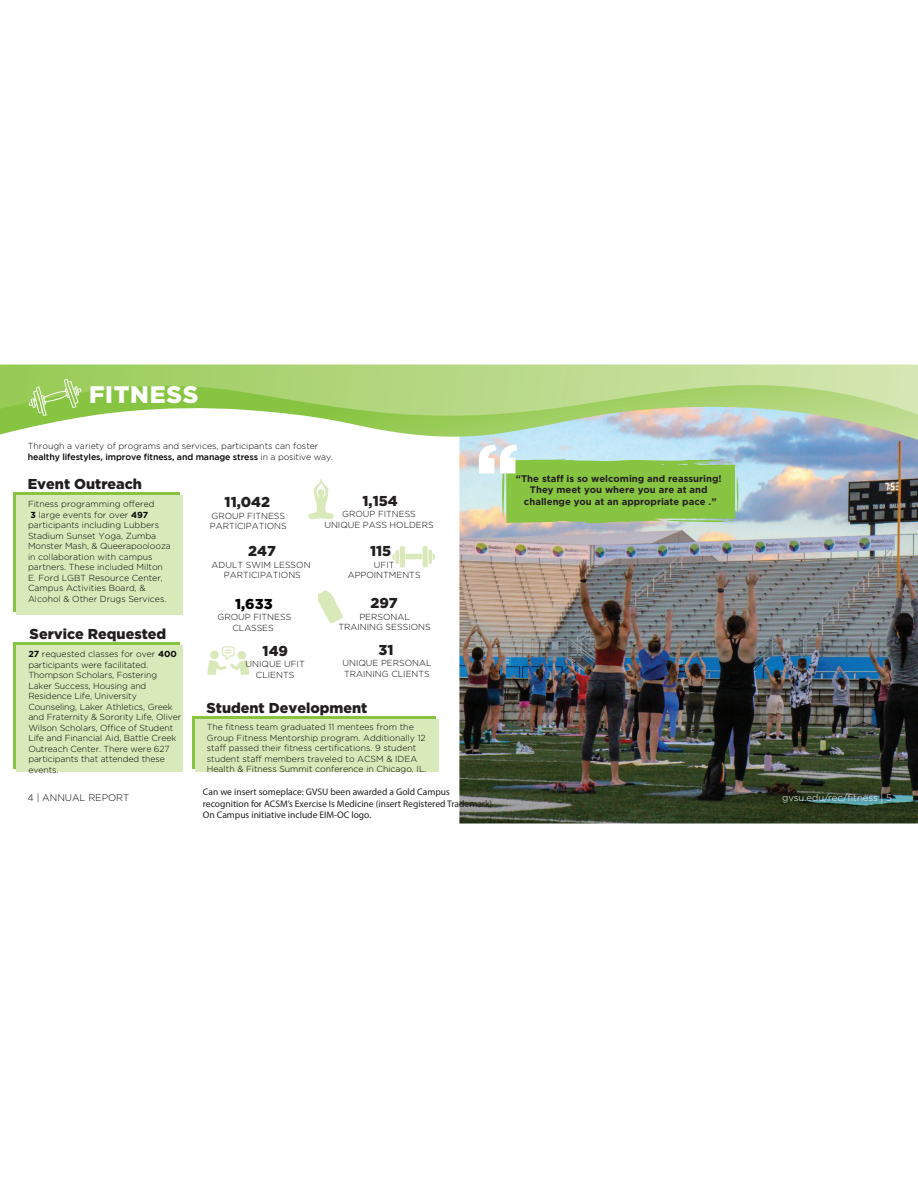
<style>
.page{position:relative;width:918px;height:1188px;background:#fff}
.page>*{position:absolute;margin:0;border:0;box-sizing:border-box;transform-origin:0 0}
.t1{font:900 79.65px "Gotham";color:#fff}
.t2{font:900 23.85px "Gotham";letter-spacing:.03em;color:#fff}
.t3{font:900 14.4px "Gotham";color:#211e1e}
.t4{font:900 14.4px "Gotham";color:#000}
.t5{font:900 14.4px "Gotham";color:#231f20}
.t6{font:9.6px/11.6px "Myriad Pro";color:#231f20}
.t7{font:700 9.6px/11.4px "Gotham";color:#231f20;text-align:center}
.t8{font:300 9.6px "Gotham";letter-spacing:-.01em;color:#fff}
.t9{font:300 9.6px "Gotham";color:#040503}
.t10{font:300 8.7px/10.5px "Gotham";color:#040503;text-align:center}
.t11{font:300 8.7px/10.5px "Gotham";color:#000}
.s1{font-weight:500;color:#040503}
.s2{font-weight:700}
</style>
<div class="page">
<img style="left:459px;top:440px;width:459px;height:384px">
<svg style="left:208px;top:646px;width:41px;height:29px"></svg>
<img style="left:773px;top:785px;width:128px;height:28px">
<div style="left:406px;top:554px;width:16px;height:5px;background:#d9e9b9"></div>
<svg style="left:392px;top:546px;width:13px;height:22px"></svg>
<svg style="left:422px;top:546px;width:13px;height:21px"></svg>
<div style="left:13px;top:492px;width:167px;height:120px;background:#87c441"></div>
<div style="left:16px;top:495px;width:167px;height:120px;background:#d9e9b9"></div>
<div style="left:13px;top:642px;width:167px;height:127px;background:#87c441"></div>
<div style="left:16px;top:645px;width:167px;height:127px;background:#d9e9b9"></div>
<div style="left:192px;top:716px;width:244px;height:52px;background:#87c441"></div>
<div style="left:195px;top:719px;width:243px;height:52px;background:#d9e9b9"></div>
<svg style="left:308px;top:478px;width:26px;height:41px"></svg>
<svg style="left:318px;top:590px;width:25px;height:34px"></svg>
<svg style="left:0;top:364px;width:918px;height:18px"></svg>
<svg style="left:0;top:382px;width:918px;height:58px"></svg>
<svg style="left:29px;top:379px;width:53px;height:37px"></svg>
<svg style="left:502px;top:459px;width:236px;height:65px"></svg>
<h2 class="t2" style="left:89px;top:386px;width:111px">FITNESS</h2>
<p class="t11" style="left:28px;top:442px;width:307px">Through a variety of programs and services, participants can foster <span class="s1">healthy lifestyles, improve fitness, and manage stress</span> in a positive way.</p>
<h3 class="t3" style="left:28px;top:479px;width:116px">Event Outreach</h3>
<p class="t10" style="left:28px;top:500px;width:128px">Fitness programming offered</p>
<p class="t10" style="left:31px;top:510px;width:119px"><span class="s2">3</span> large events for over <span class="s2">497</span></p>
<p class="t10" style="left:28px;top:521px;width:133px">participants including Lubbers</p>
<p class="t10" style="left:28px;top:531px;width:130px">Stadium Sunset Yoga, Zumba</p>
<p class="t10" style="left:28px;top:542px;width:144px">Monster Mash, &amp; Queerapoolooza</p>
<p class="t10" style="left:28px;top:552px;width:126px">in collaboration with campus</p>
<p class="t10" style="left:28px;top:563px;width:137px">partners. These included Milton</p>
<p class="t10" style="left:28px;top:573px;width:136px">E. Ford LGBT Resource Center,</p>
<p class="t10" style="left:28px;top:584px;width:119px">Campus Activities Board, &amp;</p>
<p class="t10" style="left:28px;top:594px;width:140px">Alcohol &amp; Other Drugs Services.</p>
<h3 class="t3" style="left:30px;top:628px;width:138px">Service Requested</h3>
<p class="t10" style="left:28px;top:650px;width:154px;text-align:left"><span class="s2">27</span> requested classes for over <span class="s2">400 </span>participants were facilitated.<br>Thompson Scholars, Fostering<br>Laker Success, Housing and<br>Residence Life, University<br>Counseling, Laker Athletics, Greek and Fraternity &amp; Sorority Life, Oliver<br>Wilson Scholars, Office of Student<br>Life and Financial Aid, Battle Creek<br>Outreach Center. There were 627 participants that attended these events.</p>
<h3 class="t3" style="left:225px;top:497px;width:47px">11,042</h3>
<p class="t10" style="left:210px;top:511px;width:78px;text-align:left">GROUP FITNESS<br>PARTICIPATIONS</p>
<h3 class="t5" style="left:363px;top:495px;width:37px">1,154</h3>
<p class="t10" style="left:324px;top:510px;width:111px">GROUP FITNESS<br>UNIQUE PASS HOLDERS</p>
<h3 class="t3" style="left:248px;top:546px;width:29px">247</h3>
<h3 class="t3" style="left:370px;top:546px;width:23px">115</h3>
<p class="t10" style="left:212px;top:560px;width:100px">ADULT SWIM LESSON<br>PARTICIPATIONS</p>
<p class="t10" style="left:348px;top:560px;width:74px">UFIT<br>APPOINTMENTS</p>
<h3 class="t4" style="left:235px;top:598px;width:39px">1,633</h3>
<p class="t10" style="left:218px;top:613px;width:75px">GROUP FITNESS<br>CLASSES</p>
<h3 class="t3" style="left:371px;top:598px;width:29px">297</h3>
<p class="t10" style="left:339px;top:612px;width:94px">PERSONAL<br>TRAINING SESSIONS</p>
<h3 class="t3" style="left:263px;top:645px;width:27px">149</h3>
<h3 class="t3" style="left:378px;top:644px;width:16px">31</h3>
<p class="t10" style="left:246px;top:659px;width:61px">UNIQUE UFIT<br>CLIENTS</p>
<p class="t10" style="left:343px;top:659px;width:91px;text-align:left">UNIQUE PERSONAL<br>TRAINING CLIENTS</p>
<h3 class="t3" style="left:207px;top:703px;width:162px">Student Development</h3>
<p class="t10" style="left:207px;top:723px;width:221px;text-align:left">The fitness team graduated 11 mentees from the Group Fitness Mentorship program. Additionally 12 staff passed their fitness certifications. 9 student student staff members traveled to ACSM &amp; IDEA Health &amp; Fitness Summit conference in Chicago, IL.</p>
<h1 class="t1" style="left:476px;top:443px;width:45px">“</h1>
<p class="t7" style="left:516px;top:473px;width:207px">“The staff is so welcoming and reassuring!<br>They meet you where you are at and</p>
<p class="t7" style="left:524px;top:496px;width:194px">challenge you at an appropriate pace .”</p>
<p class="t9" style="left:27px;top:794px;width:103px">4 | ANNUAL REPORT</p>
<p class="t6" style="left:203px;top:787px;width:291px">Can we insert someplace: GVSU been awarded a Gold Campus recognition for ACSM’s Exercise Is Medicine (insert Registered Trademark)<br>On Campus initiative include EIM-OC logo.</p>
<p class="t8" style="left:782px;top:794px;width:111px">gvsu.edu/rec/fitness | 5</p>
</div>
